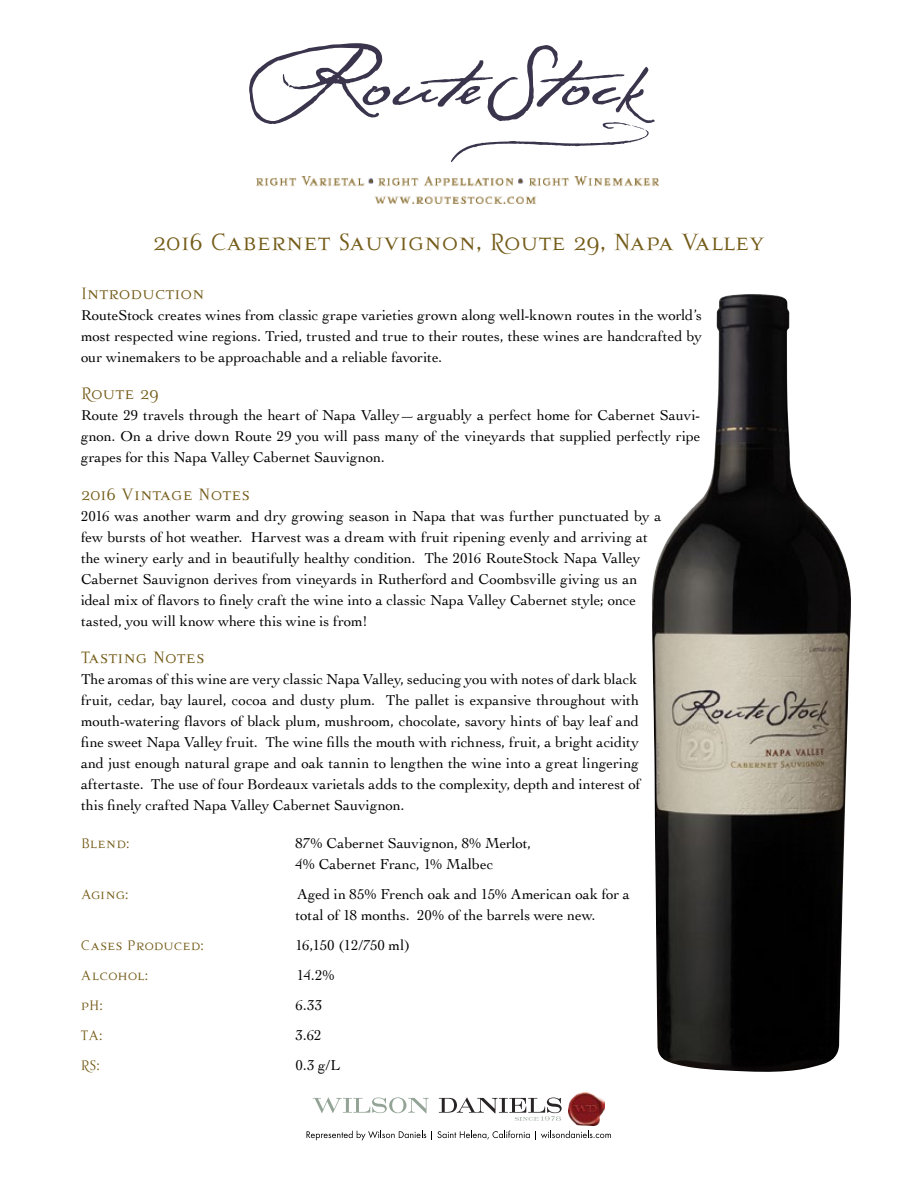
<style>
.page{position:relative;width:918px;height:1188px;background:#fff}
.page>*{position:absolute;margin:0;border:0;box-sizing:border-box;transform-origin:0 0}
.t1{font:25.5px "Kartago";color:#745c19}
.t2{font:18px "Kartago";color:#745c19}
.t3{font:15px/21px "Cochin";color:#000}
.t4{font:15px "Kartago";letter-spacing:-.005em;color:#745c19}
</style>
<div class="page">
<svg style="left:249px;top:43px;width:406px;height:119px"></svg>
<img style="left:257px;top:177px;width:401px;height:26px">
<svg style="left:313px;top:1097px;width:116px;height:16px"></svg>
<img style="left:568px;top:1092px;width:37px;height:34px">
<svg style="left:439px;top:1097px;width:123px;height:24px"></svg>
<svg style="left:307px;top:1131px;width:304px;height:9px"></svg>
<img style="left:652px;top:294px;width:199px;height:778px">
<h1 class="t1" style="left:153px;top:227px;width:613px">2016 Cabernet Sauvignon, Route 29, Napa Valley</h1>
<p class="t2" style="left:81px;top:283px;width:125px">Introduction</p>
<p class="t3" style="left:81px;top:304px;width:623px;text-align:justify">RouteStock creates wines from classic grape varieties grown along well-known routes in the world’s most respected wine regions. Tried, trusted and true to their routes, these wines are handcrafted by our winemakers to be approachable and a reliable favorite.</p>
<p class="t2" style="left:81px;top:383px;width:79px">Route 29</p>
<p class="t3" style="left:81px;top:404px;width:621px;text-align:justify">Route 29 travels through the heart of Napa Valley— arguably a perfect home for Cabernet Sauvi&shy;gnon. On a drive down Route 29 you will pass many of the vineyards that supplied perfectly ripe grapes for this Napa Valley Cabernet Sauvignon.</p>
<p class="t2" style="left:81px;top:484px;width:171px">2016 Vintage Notes</p>
<p class="t3" style="left:81px;top:505px;width:582px">2016 was another warm and dry growing season in Napa that was further punctuated by a few bursts of hot weather. Harvest was a dream with fruit ripening evenly and arriving at the winery early and in beautifully healthy condition. The 2016 RouteStock Napa Valley Cabernet Sauvignon derives from vineyards in Rutherford and Coombsville giving us an ideal mix of flavors to finely craft the wine into a classic Napa Valley Cabernet style; once tasted, you will know where this wine is from!</p>
<p class="t2" style="left:81px;top:647px;width:125px">Tasting Notes</p>
<p class="t3" style="left:81px;top:668px;width:561px">The aromas of this wine are very classic Napa Valley, seducing you with notes of dark black fruit, cedar, bay laurel, cocoa and dusty plum. The pallet is expansive throughout with mouth-watering flavors of black plum, mushroom, chocolate, savory hints of bay leaf and fine sweet Napa Valley fruit. The wine fills the mouth with richness, fruit, a bright acidity and just enough natural grape and oak tannin to lengthen the wine into a great lingering aftertaste. The use of four Bordeaux varietals adds to the complexity, depth and interest of this finely crafted Napa Valley Cabernet Sauvignon.</p>
<p class="t4" style="left:81px;top:834px;width:50px">Blend:</p>
<p class="t3" style="left:296px;top:832px;width:237px">87% Cabernet Sauvignon, 8% Merlot,<br>4% Cabernet Franc, 1% Malbec</p>
<p class="t4" style="left:81px;top:885px;width:49px">Aging:</p>
<p class="t3" style="left:295px;top:883px;width:336px">Aged in 85% French oak and 15% American oak for a total of 18 months. 20% of the barrels were new.</p>
<p class="t4" style="left:81px;top:936px;width:125px">Cases Produced:</p>
<p class="t3" style="left:295px;top:934px;width:116px">16,150 (12/750 ml)</p>
<p class="t4" style="left:81px;top:966px;width:69px">Alcohol:</p>
<p class="t3" style="left:297px;top:964px;width:40px">14.2%</p>
<p class="t4" style="left:81px;top:996px;width:23px">pH:</p>
<p class="t3" style="left:295px;top:994px;width:28px">6.33</p>
<p class="t4" style="left:81px;top:1026px;width:23px">TA:</p>
<p class="t3" style="left:295px;top:1024px;width:28px">3.62</p>
<p class="t4" style="left:81px;top:1056px;width:20px">RS:</p>
<p class="t3" style="left:295px;top:1054px;width:46px">0.3 g/L</p>
</div>
